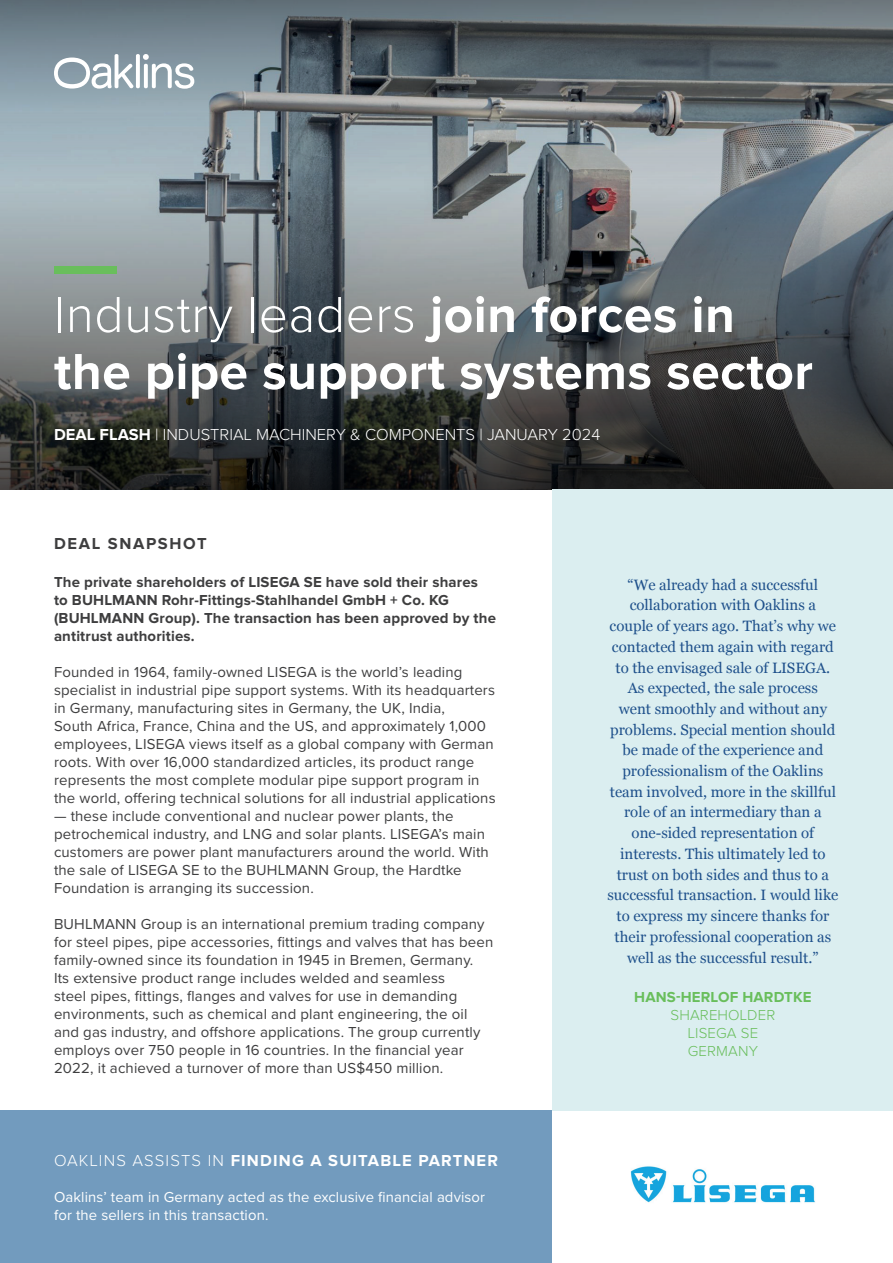
<style>
.page{position:relative;width:893px;height:1263px;background:#fff}
.page>*{position:absolute;margin:0;border:0;box-sizing:border-box;transform-origin:0 0}
.t1{font:700 52.5px/57px "Proxima Nova";letter-spacing:.01em;color:#fff}
.t2{font:300 16.5px "Proxima Nova";color:#fff}
.t3{font:700 16.5px "Proxima Nova";letter-spacing:.07em;color:#fff}
.t4{font:700 16.5px "Proxima Nova";letter-spacing:.1em;color:#3e3e3f}
.t5{font:15px/18px "Proxima Nova";letter-spacing:.01em;color:#3e3e3f}
.t6{font:15px/20.7px "Georgia";color:#1e508b;text-align:center}
.t7{font:700 15px/18px "Proxima Nova";letter-spacing:.01em;color:#3e3e3f}
.t8{font:15px/18px "Proxima Nova";letter-spacing:.01em;color:#fff}
.t9{font:300 15px/18px "Proxima Nova";letter-spacing:.01em;color:#69be5c;text-align:center}
.t10{font:700 15px "Proxima Nova";letter-spacing:.01em;color:#69be5c}
.s1{font-weight:300}
.s2{font-weight:700}
</style>
<div class="page">
<div style="left:0;top:1111px;width:553px;height:152px;background:#729bbe"></div>
<img style="left:630px;top:1166px;width:185px;height:37px">
<svg style="left:0;top:0;width:893px;height:110px;background:#616c72"></svg>
<svg style="left:0;top:110px;width:893px;height:379px;background:#62686b"></svg>
<div style="left:553px;top:489px;width:340px;height:622px;background:#dbeef0"></div>
<svg style="left:54px;top:54px;width:140px;height:35px"></svg>
<div style="left:54px;top:266px;width:63px;height:7px;background:#69be5c"></div>
<h1 class="t1" style="left:54px;top:287px;width:760px"><span class="s1">Industry leaders</span> join forces in the pipe support systems sector</h1>
<p class="t2" style="left:54px;top:426px;width:548px"><span class="s2">DEAL FLASH</span> | INDUSTRIAL MACHINERY &amp; COMPONENTS | JANUARY 2024</p>
<p class="t4" style="left:54px;top:534px;width:154px">DEAL SNAPSHOT</p>
<p class="t7" style="left:54px;top:573px;width:443px">The private shareholders of LISEGA SE have sold their shares<br>to BUHLMANN Rohr-Fittings-Stahlhandel GmbH + Co. KG (BUHLMANN Group). The transaction has been approved by the antitrust authorities.</p>
<p class="t5" style="left:54px;top:662px;width:443px">Founded in 1964, family-owned LISEGA is the world’s leading specialist in industrial pipe support systems. With its headquarters in Germany, manufacturing sites in Germany, the UK, India,<br>South Africa, France, China and the US, and approximately 1,000 employees, LISEGA views itself as a global company with German roots. With over 16,000 standardized articles, its product range represents the most complete modular pipe support program in the world, offering technical solutions for all industrial applications</p>
<p class="t5" style="left:54px;top:806px;width:436px">— these include conventional and nuclear power plants, the petrochemical industry, and LNG and solar plants. LISEGA’s main customers are power plant manufacturers around the world. With the sale of LISEGA SE to the BUHLMANN Group, the Hardtke Foundation is arranging its succession.</p>
<p class="t5" style="left:54px;top:914px;width:441px">BUHLMANN Group is an international premium trading company for steel pipes, pipe accessories, fittings and valves that has been family-owned since its foundation in 1945 in Bremen, Germany.<br>Its extensive product range includes welded and seamless<br>steel pipes, fittings, flanges and valves for use in demanding environments, such as chemical and plant engineering, the oil and gas industry, and offshore applications. The group currently employs over 750 people in 16 countries. In the financial year 2022, it achieved a turnover of more than US$450 million.</p>
<p class="t3" style="left:54px;top:1151px;width:445px"><span class="s1">OAKLINS ASSISTS IN</span> FINDING A SUITABLE PARTNER</p>
<p class="t8" style="left:54px;top:1188px;width:433px">Oaklins’ team in Germany acted as the exclusive financial advisor for the sellers in this transaction.</p>
<p class="t6" style="left:607px;top:573px;width:232px">“We already had a successful collaboration with Oaklins a couple of years ago. That’s why we contacted them again with regard to the envisaged sale of LISEGA.<br>As expected, the sale process<br>went smoothly and without any problems. Special mention should be made of the experience and professionalism of the Oaklins team involved, more in the skillful role of an intermediary than a one-sided representation of interests. This ultimately led to trust on both sides and thus to a successful transaction. I would like to express my sincere thanks for their professional cooperation as well as the successful result.”</p>
<p class="t10" style="left:634px;top:988px;width:179px">HANS-HERLOF HARDTKE</p>
<p class="t9" style="left:670px;top:1006px;width:106px">SHAREHOLDER<br>LISEGA SE<br>GERMANY</p>
</div>
